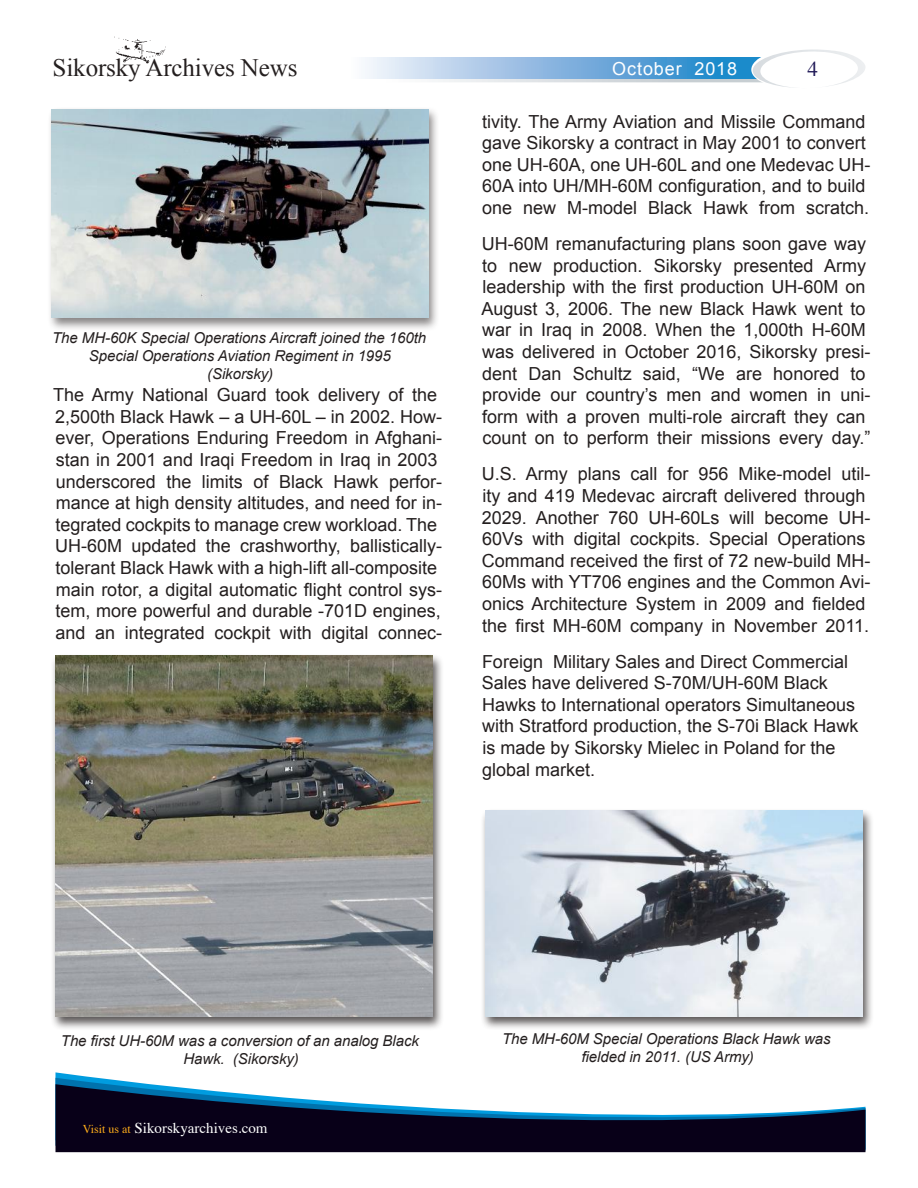
<style>
.page{position:relative;width:918px;height:1188px;background:#fff}
.page>*{position:absolute;margin:0;border:0;box-sizing:border-box;transform-origin:0 0}
.t1{font:25.05px "Times New Roman";letter-spacing:-.005em;color:#241f1f}
.t2{font:21px "Times";color:#1e1756}
.t3{font:18px/21.6px "Arial";color:#241f1f}
.t4{font:18px "Arial";letter-spacing:.05em;color:#fff}
.t5{font:italic 15px/18px "Arial";letter-spacing:-.005em;color:#241f1f;text-align:center}
.t6{font:15px "Times";color:#fff}
.s1{font-size:12px;color:#ffae1a}
</style>
<div class="page">
<svg style="left:56px;top:1078px;width:92px;height:6px"></svg>
<svg style="left:365px;top:49px;width:500px;height:39px"></svg>
<svg style="left:56px;top:1084px;width:810px;height:68px;fill:#080018"></svg>
<img style="left:114px;top:36px;width:52px;height:28px">
<div style="left:47px;top:107px;width:393px;height:224px;background:#241f1f;opacity:.55"></div>
<img style="left:52px;top:109px;width:376px;height:208px">
<div style="left:51px;top:654px;width:393px;height:377px;background:#241f1f;opacity:.75"></div>
<img style="left:56px;top:656px;width:377px;height:361px">
<div style="left:480px;top:808px;width:394px;height:223px;background:#241f1f;opacity:.75"></div>
<img style="left:485px;top:811px;width:377px;height:205px">
<h1 class="t1" style="left:53px;top:51px;width:246px">Sikorsky Archives News</h1>
<p class="t4" style="left:612px;top:57px;width:126px">October 2018</p>
<p class="t2" style="left:808px;top:49px;width:12px">4</p>
<p class="t5" style="left:52px;top:329px;width:375px">The MH-60K Special Operations Aircraft joined the 160th<br>Special Operations Aviation Regiment in 1995<br>(Sikorsky)</p>
<p class="t3" style="left:53px;top:384px;width:391px">The Army National Guard took delivery of the 2,500th Black Hawk – a UH-60L – in 2002. How&shy;ever, Operations Enduring Freedom in Afghani&shy;stan in 2001 and Iraqi Freedom in Iraq in 2003 underscored the limits of Black Hawk perfor&shy;mance at high density altitudes, and need for in&shy;tegrated cockpits to manage crew workload. The UH-60M updated the crashworthy, ballistically&shy;tolerant Black Hawk with a high-lift all-composite main rotor, a digital automatic flight control sys&shy;tem, more powerful and durable -701D engines, and an integrated cockpit with digital connec-</p>
<p class="t3" style="left:482px;top:111px;width:390px">tivity. The Army Aviation and Missile Command gave Sikorsky a contract in May 2001 to convert one UH-60A, one UH-60L and one Medevac UH-60A into UH/MH-60M configuration, and to build one new M-model Black Hawk from scratch.</p>
<p class="t3" style="left:481px;top:233px;width:391px">UH-60M remanufacturing plans soon gave way to new production. Sikorsky presented Army leadership with the first production UH-60M on August 3, 2006. The new Black Hawk went to war in Iraq in 2008. When the 1,000th H-60M was delivered in October 2016, Sikorsky presi&shy;dent Dan Schultz said, “We are honored to provide our country’s men and women in uni&shy;form with a proven multi-role aircraft they can count on to perform their missions every day.”</p>
<p class="t3" style="left:482px;top:463px;width:390px">U.S. Army plans call for 956 Mike-model util&shy;ity and 419 Medevac aircraft delivered through 2029. Another 760 UH-60Ls will become UH-60Vs with digital cockpits. Special Operations Command received the first of 72 new-build MH-60Ms with YT706 engines and the Common Avi&shy;onics Architecture System in 2009 and fielded the first MH-60M company in November 2011.</p>
<p class="t3" style="left:482px;top:651px;width:378px">Foreign Military Sales and Direct Commercial Sales have delivered S-70M/UH-60M Black Hawks to International operators Simultaneous with Stratford production, the S-70i Black Hawk is made by Sikorsky Mielec in Poland for the global market.</p>
<p class="t5" style="left:61px;top:1032px;width:360px">The first UH-60M was a conversion of an analog Black<br>Hawk. (Sikorsky)</p>
<p class="t5" style="left:502px;top:1030px;width:330px">The MH-60M Special Operations Black Hawk was fielded in 2011. (US Army)</p>
<p class="t6" style="left:83px;top:1114px;width:186px"><span class="s1">Visit us at</span> Sikorskyarchives.com</p>
</div>
